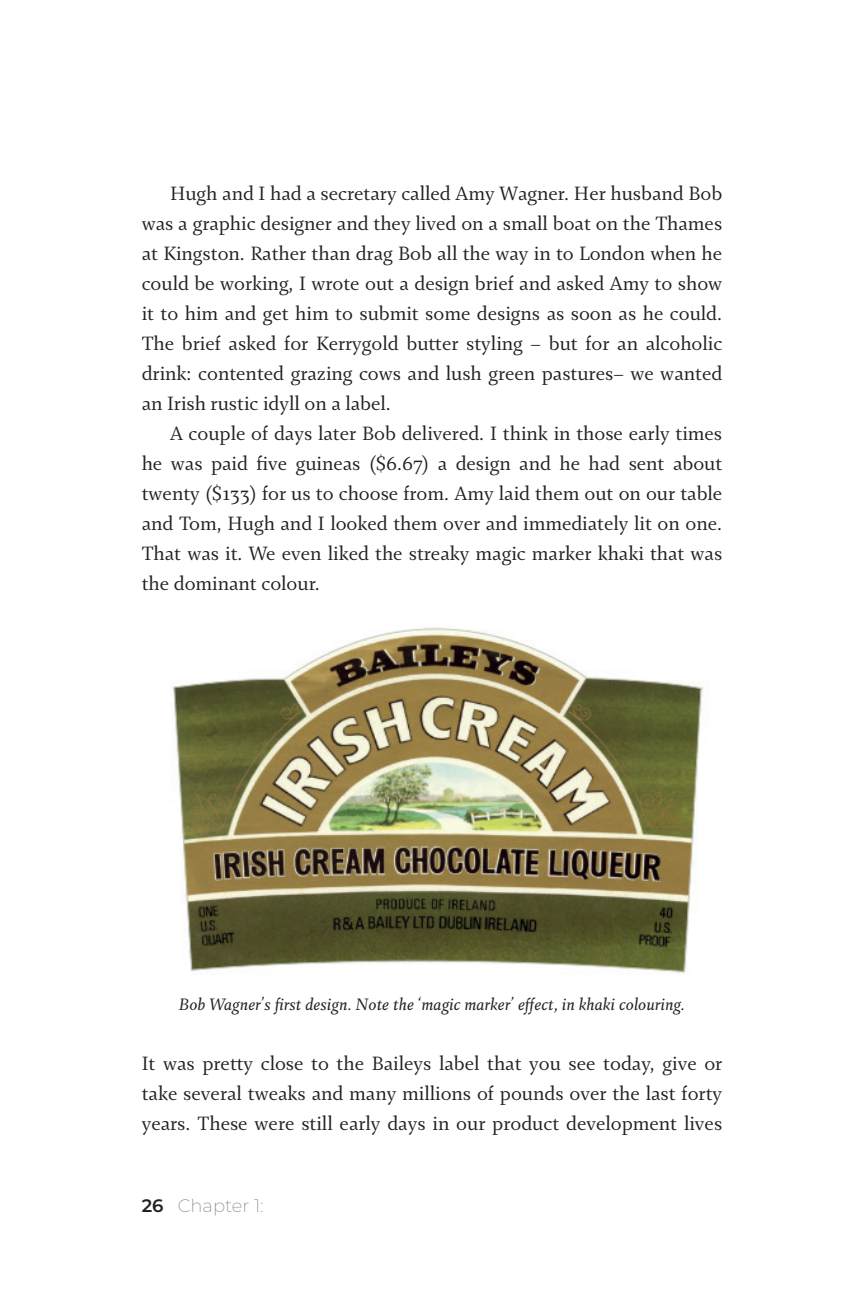
<style>
.page{position:relative;width:864px;height:1296px;background:#fff}
.page>*{position:absolute;margin:0;border:0;box-sizing:border-box;transform-origin:0 0}
.t1{font:21px/30px "Fazeta Regular Text";color:#231f20;text-align:justify}
.t2{font:18px "Fazeta Regular Italic Text";color:#231f20}
.t3{font:200 18px "Montserrat";color:#808285}
.s1{font-weight:600;color:#231f20}
</style>
<div class="page">
<img style="left:172px;top:627px;width:532px;height:348px">
<p class="t1" style="left:142px;top:177px;width:582px;text-indent:28px">Hugh and I had a secretary called Amy Wagner. Her husband Bob was a graphic designer and they lived on a small boat on the Thames at Kingston. Rather than drag Bob all the way in to London when he could be working, I wrote out a design brief and asked Amy to show it to him and get him to submit some designs as soon as he could.<br>The brief asked for Kerrygold butter styling – but for an alcoholic drink: contented grazing cows and lush green pastures– we wanted an Irish rustic idyll on a label.</p>
<p class="t1" style="left:142px;top:418px;width:582px;text-indent:28px">A couple of days later Bob delivered. I think in those early times he was paid five guineas ($6.67) a design and he had sent about twenty ($133) for us to choose from. Amy laid them out on our table and Tom, Hugh and I looked them over and immediately lit on one.<br>That was it. We even liked the streaky magic marker khaki that was the dominant colour.</p>
<p class="t2" style="left:179px;top:991px;width:507px">Bob Wagner’s first design. Note the ‘magic marker’ effect, in khaki colouring.</p>
<p class="t1" style="left:142px;top:1047px;width:582px">It was pretty close to the Baileys label that you see today, give or take several tweaks and many millions of pounds over the last forty years. These were still early days in our product development lives</p>
<p class="t3" style="left:142px;top:1194px;width:123px"><span class="s1">26</span> Chapter 1:</p>
</div>
